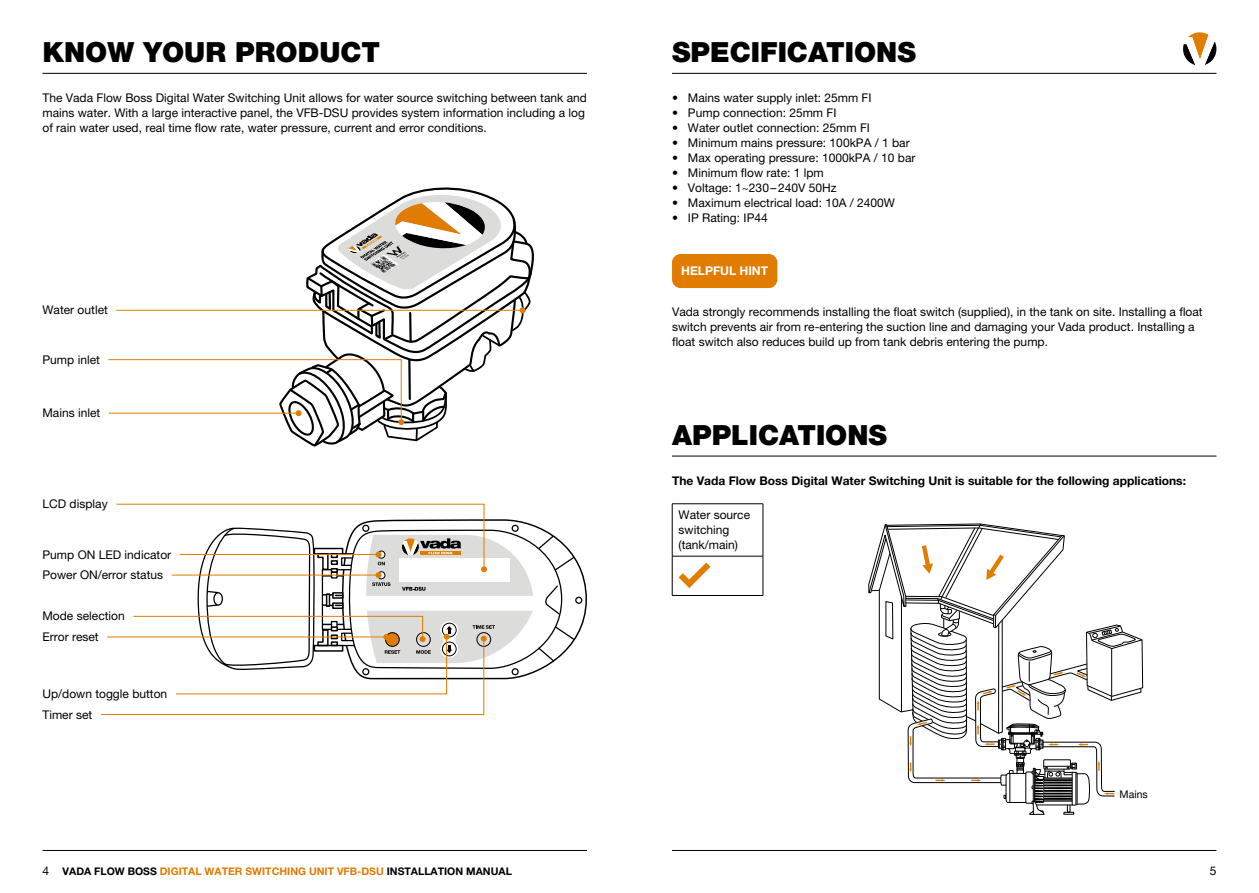
<style>
.page{position:relative;width:1259px;height:893px;background:#fff}
.page>*{position:absolute;margin:0;border:0;box-sizing:border-box;transform-origin:0 0}
.Heading{font:900 27.75px "Helvetica Neue LT Pro";color:#000}
.Body{font:12px/15px "Helvetica Neue LT Pro";color:#000}
.Body-2{font:700 12px "Helvetica Neue LT Pro";color:#000}
.Table_body{font:12px/15px "Helvetica Neue LT Pro";color:#000}
.Body-3{font:700 12px "Helvetica Neue LT Pro";color:#fff}
.t1{font:700 10.5px "Helvetica Neue LT Pro";color:#e07c00}
.t2{font:10.5px "Helvetica Neue";color:#000}
.s1{font-weight:400;font-size:12px;color:#000}
.s2{color:#000}
</style>
<div class="page">
<svg style="left:868px;top:523px;width:275px;height:292px"></svg>
<hr style="left:672px;top:73px;width:544px;height:1px;background:#000">
<hr style="left:672px;top:850px;width:544px;height:1px;background:#000">
<hr style="left:43px;top:73px;width:544px;height:1px;background:#000">
<hr style="left:43px;top:850px;width:544px;height:1px;background:#000">
<svg style="left:1183px;top:32px;width:33px;height:33px"></svg>
<div style="left:672px;top:254px;width:105px;height:34px;background:#e07c00;border-radius:9px"></div>
<hr style="left:672px;top:456px;width:544px;height:1px;background:#000">
<hr style="left:762px;top:504px;width:1px;height:52px;background:#000">
<hr style="left:762px;top:556px;width:1px;height:39px;background:#000">
<hr style="left:672px;top:503px;width:91px;height:1px;background:#000">
<hr style="left:672px;top:504px;width:1px;height:52px;background:#000">
<hr style="left:672px;top:556px;width:91px;height:1px;background:#000">
<hr style="left:672px;top:556px;width:1px;height:39px;background:#000">
<hr style="left:672px;top:595px;width:91px;height:1px;background:#000">
<svg style="left:678px;top:562px;width:32px;height:26px"></svg>
<svg style="left:108px;top:187px;width:426px;height:260px"></svg>
<svg style="left:100px;top:503px;width:487px;height:212px"></svg>
<p class="Heading" style="left:43px;top:36px;width:339px">KNOW YOUR PRODUCT</p>
<p class="Heading" style="left:672px;top:36px;width:245px">SPECIFICATIONS</p>
<p class="Body" style="left:43px;top:90px;width:546px">The Vada Flow Boss Digital Water Switching Unit allows for water source switching between tank and mains water. With a large interactive panel, the VFB-DSU provides system information including a log of rain water used, real time flow rate, water pressure, current and error conditions.</p>
<p class="Body" style="left:672px;top:90px;width:201px">• Mains water supply inlet: 25mm FI</p>
<p class="Body" style="left:672px;top:105px;width:166px">• Pump connection: 25mm FI</p>
<p class="Body" style="left:672px;top:120px;width:200px">• Water outlet connection: 25mm FI</p>
<p class="Body" style="left:672px;top:135px;width:239px">• Minimum mains pressure: 100kPA / 1 bar</p>
<p class="Body" style="left:672px;top:150px;width:245px">• Max operating pressure: 1000kPA / 10 bar</p>
<p class="Body" style="left:672px;top:165px;width:153px">• Minimum flow rate: 1 lpm</p>
<p class="Body" style="left:672px;top:180px;width:166px">• Voltage: 1~230–240V 50Hz</p>
<p class="Body" style="left:672px;top:195px;width:224px">• Maximum electrical load: 10A / 2400W</p>
<p class="Body" style="left:672px;top:210px;width:97px">• IP Rating: IP44</p>
<p class="Body" style="left:43px;top:302px;width:67px">Water outlet</p>
<p class="Body" style="left:43px;top:352px;width:59px">Pump inlet</p>
<p class="Body" style="left:43px;top:405px;width:59px">Mains inlet</p>
<p class="Body" style="left:43px;top:496px;width:67px">LCD display</p>
<p class="Body" style="left:43px;top:547px;width:130px">Pump ON LED indicator</p>
<p class="Body" style="left:43px;top:567px;width:122px">Power ON/error status</p>
<p class="Body" style="left:43px;top:608px;width:84px">Mode selection</p>
<p class="Body" style="left:43px;top:629px;width:58px">Error reset</p>
<p class="Body" style="left:43px;top:686px;width:126px">Up/down toggle button</p>
<p class="Body" style="left:43px;top:707px;width:51px">Timer set</p>
<p class="Body-3" style="left:681px;top:263px;width:88px">HELPFUL HINT</p>
<p class="Body" style="left:672px;top:304px;width:532px">Vada strongly recommends installing the float switch (supplied), in the tank on site. Installing a float switch prevents air from re-entering the suction line and damaging your Vada product. Installing a float switch also reduces build up from tank debris entering the pump.</p>
<p class="Heading" style="left:672px;top:419px;width:217px">APPLICATIONS</p>
<p class="Body-2" style="left:672px;top:473px;width:515px">The Vada Flow Boss Digital Water Switching Unit is suitable for the following applications:</p>
<p class="Table_body" style="left:678px;top:507px;width:73px">Water source switching (tank/main)</p>
<p class="t2" style="left:1119px;top:786px;width:30px">Mains</p>
<p class="t1" style="left:43px;top:865px;width:471px"><span class="s1">4</span> <span class="s2">VADA FLOW BOSS</span> DIGITAL WATER SWITCHING UNIT VFB-DSU <span class="s2">INSTALLATION MANUAL</span></p>
<p class="Body" style="left:1209px;top:863px;width:8px">5</p>
</div>
